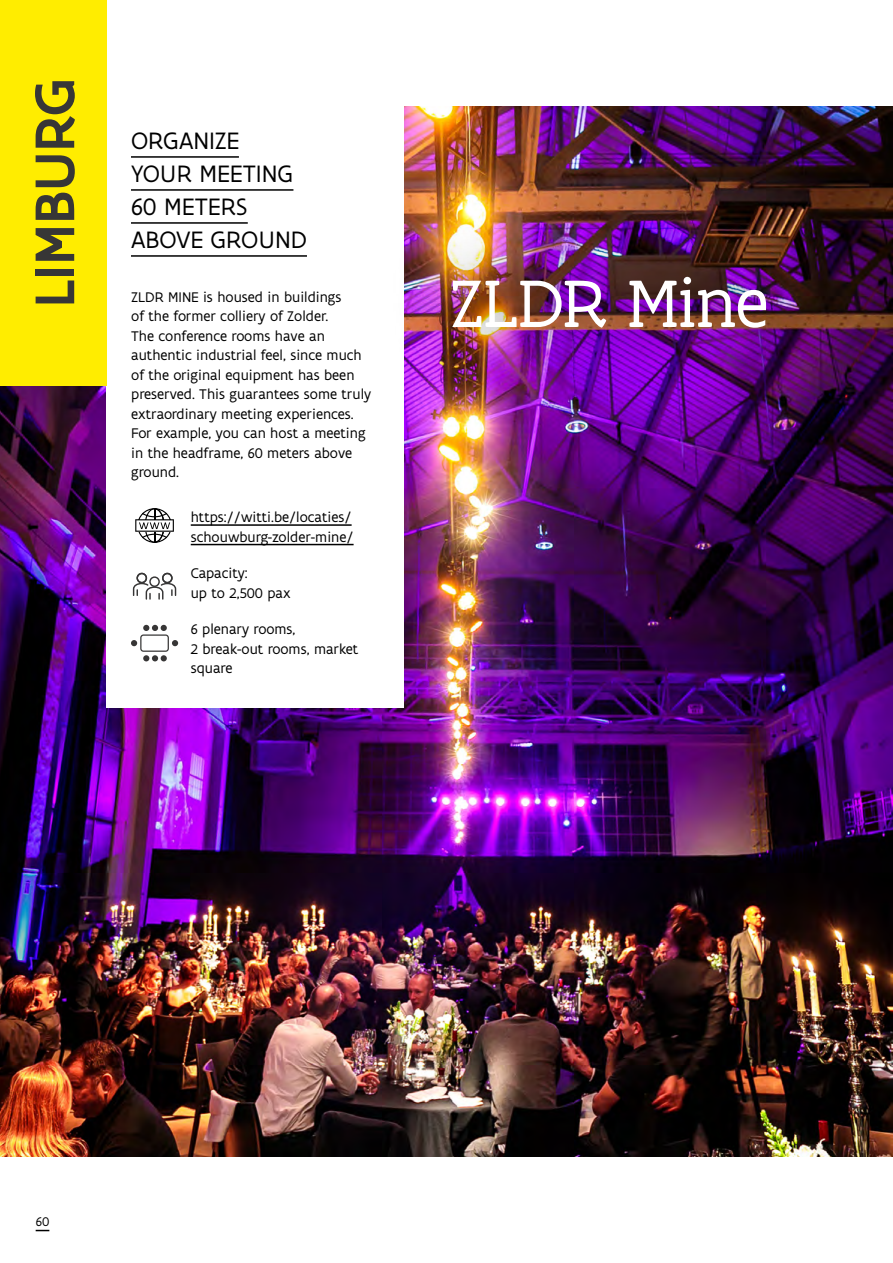
<style>
.page{position:relative;width:893px;height:1263px;background:#fff}
.page>*{position:absolute;margin:0;border:0;box-sizing:border-box;transform-origin:0 0}
.t1{font:72px "Flanders Art Serif";letter-spacing:.005em;color:#fff}
.hoofdtitel{font:500 60px "Flanders Art Sans";letter-spacing:.01em;color:#373636}
.subititel_quotes{font:25.5px "Flanders Art Sans";color:#000}
.t2{font:15px/19.5px "Flanders Art Sans";color:#000}
.t3{font:13.5px "Flanders Art Sans";color:#000}
</style>
<div class="page">
<svg style="left:36px;top:1230px;width:13px;height:1px"></svg>
<img style="left:0;top:106px;width:892px;height:1051px">
<div style="left:106px;top:0;width:298px;height:707px;background:#fff"></div>
<hr style="left:191px;top:524px;width:161px;height:2px;background:#000">
<hr style="left:191px;top:544px;width:163px;height:1px;background:#000">
<hr style="left:131px;top:156px;width:108px;height:2px;background:#000">
<hr style="left:131px;top:189px;width:162px;height:2px;background:#000">
<hr style="left:131px;top:222px;width:117px;height:2px;background:#000">
<hr style="left:131px;top:255px;width:176px;height:2px;background:#000">
<img style="left:404px;top:215px;width:424px;height:178px">
<svg style="left:132px;top:572px;width:45px;height:28px"></svg>
<svg style="left:131px;top:625px;width:47px;height:36px"></svg>
<svg style="left:135px;top:508px;width:39px;height:35px"></svg>
<hr style="left:892px;top:106px;width:1px;height:1051px;background:#b591ac">
<div style="left:0;top:0;width:107px;height:386px;background:#ffed00"></div>
<p class="hoofdtitel" style="left:17px;top:307px;width:230px;rotate:-90deg">LIMBURG</p>
<p class="subititel_quotes" style="left:131px;top:125px;width:109px">ORGANIZE</p>
<p class="subititel_quotes" style="left:131px;top:158px;width:164px">YOUR MEETING</p>
<p class="subititel_quotes" style="left:131px;top:191px;width:118px">60 METERS</p>
<p class="subititel_quotes" style="left:131px;top:224px;width:177px">ABOVE GROUND</p>
<p class="t2" style="left:131px;top:287px;width:242px">ZLDR MINE is housed in buildings<br>of the former colliery of Zolder.<br>The conference rooms have an authentic industrial feel, since much of the original equipment has been preserved. This guarantees some truly extraordinary meeting experiences.<br>For example, you can host a meeting in the headframe, 60 meters above ground.</p>
<p class="t2" style="left:191px;top:508px;width:164px">https://witti.be/locaties/ schouwburg-zolder-mine/</p>
<p class="t2" style="left:191px;top:564px;width:101px">Capacity:<br>up to 2,500 pax</p>
<p class="t2" style="left:191px;top:620px;width:169px">6 plenary rooms,<br>2 break-out rooms, market square</p>
<p class="t1" style="left:450px;top:261px;width:321px">ZLDR Mine</p>
<p class="t3" style="left:36px;top:1213px;width:15px">60</p>
</div>
